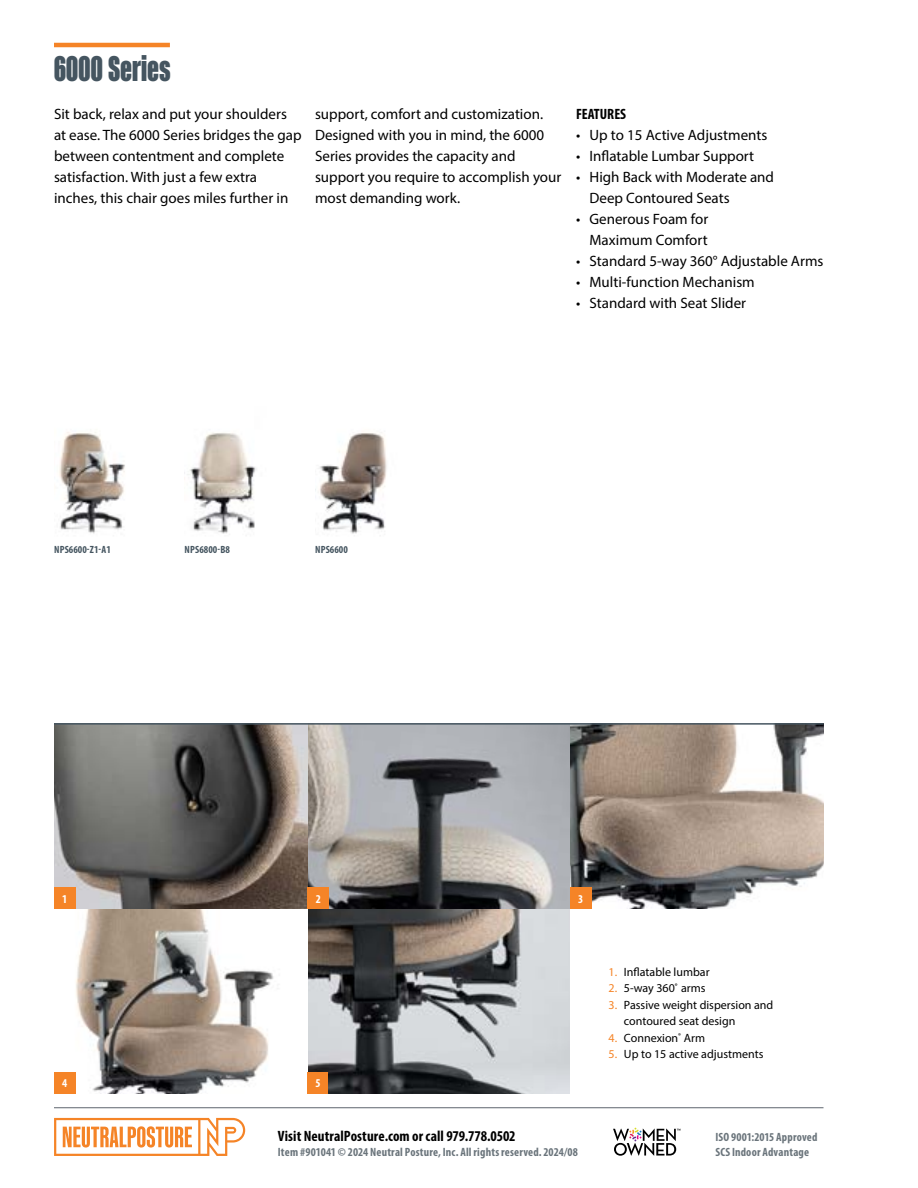
<style>
.page{position:relative;width:918px;height:1188px;background:#fff}
.page>*{position:absolute;margin:0;border:0;box-sizing:border-box;transform-origin:0 0}
.t1{font:900 36px "Kaneda Gothic";letter-spacing:.01em;color:#455560}
.t2{font:15px/21px "Myriad Pro";color:#000}
.t3{font:700 condensed 15px "Myriad Pro";letter-spacing:.005em;color:#000}
.t4{font:12px/16.5px "Myriad Pro";color:#000}
.t5{font:700 condensed 12px/15px "Myriad Pro";letter-spacing:.015em;color:#6a747b}
.t6{font:700 condensed 12px "Myriad Pro";color:#fff}
.t7{font:700 condensed 10.5px "Myriad Pro";letter-spacing:.01em;color:#455560}
.s1{color:#f58427}
.s2{font-stretch:condensed}
</style>
<div class="page">
<hr style="left:54px;top:1107px;width:770px;height:1px;background:#5d646d">
<svg style="left:613px;top:1128px;width:68px;height:28px"></svg>
<svg style="left:54px;top:1118px;width:191px;height:38px"></svg>
<hr style="left:54px;top:43px;width:116px;height:4px;background:#f58427">
<img style="left:315px;top:432px;width:72px;height:102px">
<img style="left:59px;top:432px;width:66px;height:102px">
<img style="left:184px;top:433px;width:73px;height:101px">
<img style="left:308px;top:909px;width:262px;height:185px">
<svg style="left:76px;top:909px;width:232px;height:185px"></svg>
<img style="left:308px;top:725px;width:262px;height:184px">
<svg style="left:570px;top:725px;width:254px;height:184px"></svg>
<svg style="left:54px;top:725px;width:254px;height:184px;background:#686561"></svg>
<hr style="left:54px;top:723px;width:770px;height:2px;background:#455560">
<div style="left:54px;top:887px;width:22px;height:22px;background:#f58427"></div>
<div style="left:54px;top:1072px;width:22px;height:22px;background:#f58427"></div>
<div style="left:308px;top:1072px;width:20px;height:22px;background:#f58427"></div>
<div style="left:308px;top:887px;width:21px;height:22px;background:#f58427"></div>
<div style="left:570px;top:887px;width:22px;height:22px;background:#f58427"></div>
<h1 class="t1" style="left:54px;top:49px;width:118px">6000 Series</h1>
<p class="t2" style="left:54px;top:103px;width:249px">Sit back, relax and put your shoulders at ease. The 6000 Series bridges the gap between contentment and complete satisfaction. With just a few extra inches, this chair goes miles further in</p>
<p class="t2" style="left:315px;top:103px;width:248px">support, comfort and customization.<br>Designed with you in mind, the 6000<br>Series provides the capacity and support you require to accomplish your most demanding work.</p>
<p class="t3" style="left:576px;top:105px;width:52px">FEATURES</p>
<p class="t2" style="left:576px;top:124px;width:193px">• Up to 15 Active Adjustments</p>
<p class="t2" style="left:576px;top:145px;width:180px">• Inflatable Lumbar Support</p>
<p class="t2" style="left:590px;top:166px;width:186px;text-indent:-14px">• High Back with Moderate and<br>Deep Contoured Seats</p>
<p class="t2" style="left:576px;top:208px;width:134px;text-align:right">• Generous Foam for<br>Maximum Comfort</p>
<p class="t2" style="left:576px;top:250px;width:249px">• Standard 5-way 360° Adjustable Arms</p>
<p class="t2" style="left:576px;top:271px;width:180px">• Multi-function Mechanism</p>
<p class="t2" style="left:576px;top:292px;width:172px">• Standard with Seat Slider</p>
<p class="t7" style="left:54px;top:543px;width:58px">NPS6600-Z1-A1</p>
<p class="t7" style="left:185px;top:543px;width:47px">NPS6800-B8</p>
<p class="t7" style="left:315px;top:543px;width:34px">NPS6600</p>
<p class="t6" style="left:62px;top:891px;width:7px">1</p>
<p class="t6" style="left:316px;top:891px;width:7px">2</p>
<p class="t6" style="left:578px;top:891px;width:7px">3</p>
<p class="t6" style="left:62px;top:1076px;width:7px">4</p>
<p class="t6" style="left:315px;top:1076px;width:7px">5</p>
<p class="t3" style="left:278px;top:1126px;width:239px">Visit NeutralPosture.com or call 979.778.0502</p>
<p class="t5" style="left:278px;top:1144px;width:301px">Item #901041© 2024 Neutral Posture, Inc. All rights reserved. 2024/08</p>
<p class="t4" style="left:609px;top:963px;width:103px"><span class="s1">1.</span> Inflatable lumbar</p>
<p class="t4" style="left:609px;top:980px;width:98px"><span class="s1">2.</span> 5-way 360<span class="s2">˚</span> arms</p>
<p class="t4" style="left:624px;top:996px;width:151px;text-indent:-15px"><span class="s1">3.</span> Passive weight dispersion and contoured seat design</p>
<p class="t4" style="left:609px;top:1029px;width:98px"><span class="s1">4.</span> Connexion<sup>®</sup> Arm</p>
<p class="t4" style="left:609px;top:1046px;width:156px"><span class="s1">5.</span> Up to 15 active adjustments</p>
<p class="t5" style="left:716px;top:1129px;width:103px">ISO 9001:2015 Approved<br>SCS Indoor Advantage</p>
</div>
